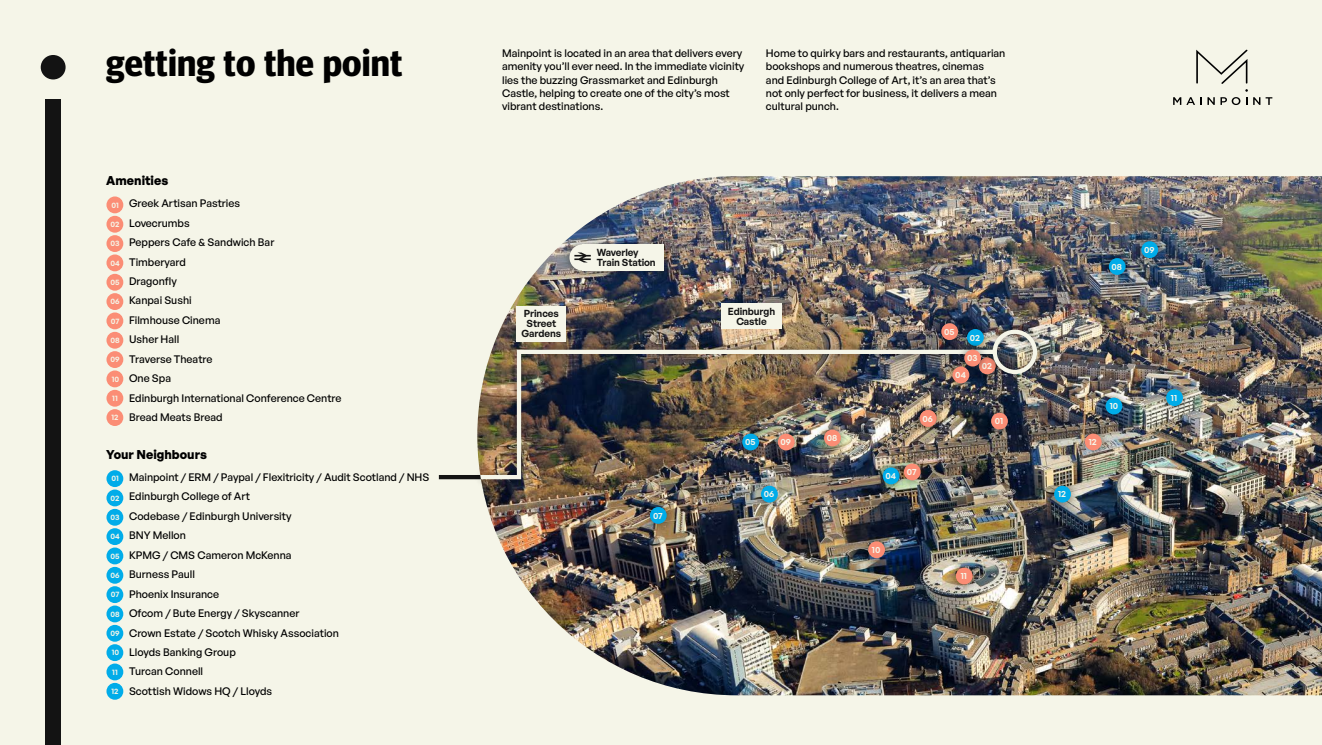
<style>
.page{position:relative;width:1322px;height:745px;background:#fff}
.page>*{position:absolute;margin:0;border:0;box-sizing:border-box;transform-origin:0 0}
.t1{font:700 37.5px "Meta Headline Pro";letter-spacing:.005em;color:#000}
.t2{font:700 12.5px "General Sans";color:#000}
.t3{font:500 10.62px/19.4px "General Sans";color:#000}
.t4{font:600 10px/10px "General Sans";letter-spacing:-.01em;color:#131313;text-align:center}
.t5{font:600 8.88px "General Sans";color:#f5f5e9}
.t6{font:600 7.75px "General Sans";color:#f5f5e8}
</style>
<div class="page">
<div style="left:0;top:0;width:1322px;height:744px;background:#f5f5e8"></div>
<img style="left:482px;top:176px;width:840px;height:518px">
<div style="left:439px;top:474px;width:46px;height:5px;background:#131313"></div>
<div style="left:41px;top:55px;width:25px;height:24px;background:#131313;border-radius:50%"></div>
<div style="left:46px;top:99px;width:15px;height:645px;background:#131313"></div>
<div style="left:106px;top:470px;width:17px;height:16px;background:#00ace9;border-radius:50%"></div>
<div style="left:106px;top:508px;width:17px;height:17px;background:#00ace9;border-radius:50%"></div>
<div style="left:106px;top:547px;width:17px;height:17px;background:#00ace9;border-radius:50%"></div>
<div style="left:106px;top:643px;width:17px;height:17px;background:#00ace9;border-radius:50%"></div>
<div style="left:106px;top:586px;width:17px;height:16px;background:#00ace9;border-radius:50%"></div>
<div style="left:106px;top:682px;width:17px;height:17px;background:#00ace9;border-radius:50%"></div>
<div style="left:106px;top:489px;width:17px;height:17px;background:#00ace9;border-radius:50%"></div>
<div style="left:106px;top:528px;width:17px;height:16px;background:#00ace9;border-radius:50%"></div>
<div style="left:106px;top:624px;width:17px;height:17px;background:#00ace9;border-radius:50%"></div>
<div style="left:106px;top:566px;width:17px;height:17px;background:#00ace9;border-radius:50%"></div>
<div style="left:106px;top:663px;width:17px;height:17px;background:#00ace9;border-radius:50%"></div>
<div style="left:106px;top:605px;width:17px;height:17px;background:#00ace9;border-radius:50%"></div>
<div style="left:106px;top:196px;width:17px;height:17px;background:#fb8d75;border-radius:50%"></div>
<div style="left:106px;top:235px;width:17px;height:17px;background:#fb8d75;border-radius:50%"></div>
<div style="left:106px;top:273px;width:17px;height:17px;background:#fb8d75;border-radius:50%"></div>
<div style="left:106px;top:370px;width:17px;height:17px;background:#fb8d75;border-radius:50%"></div>
<div style="left:106px;top:312px;width:17px;height:17px;background:#fb8d75;border-radius:50%"></div>
<div style="left:106px;top:409px;width:17px;height:16px;background:#fb8d75;border-radius:50%"></div>
<div style="left:106px;top:216px;width:17px;height:16px;background:#fb8d75;border-radius:50%"></div>
<div style="left:106px;top:254px;width:17px;height:17px;background:#fb8d75;border-radius:50%"></div>
<div style="left:106px;top:351px;width:17px;height:17px;background:#fb8d75;border-radius:50%"></div>
<div style="left:106px;top:293px;width:17px;height:17px;background:#fb8d75;border-radius:50%"></div>
<div style="left:106px;top:389px;width:17px;height:17px;background:#fb8d75;border-radius:50%"></div>
<div style="left:106px;top:331px;width:17px;height:17px;background:#fb8d75;border-radius:50%"></div>
<svg style="left:1173px;top:50px;width:99px;height:55px"></svg>
<div style="left:958px;top:320px;width:34px;height:34px;background:#000;opacity:.5"></div>
<div style="left:1100px;top:249px;width:34px;height:34px;background:#000;opacity:.5"></div>
<div style="left:1109px;top:258px;width:16px;height:17px;background:#00ace9;border-radius:50%"></div>
<div style="left:1097px;top:389px;width:33px;height:33px;background:#000;opacity:.5"></div>
<div style="left:1105px;top:397px;width:17px;height:17px;background:#00ace9;border-radius:50%"></div>
<div style="left:1132px;top:232px;width:34px;height:34px;background:#000;opacity:.5"></div>
<div style="left:1141px;top:241px;width:17px;height:17px;background:#00ace9;border-radius:50%"></div>
<div style="left:1157px;top:380px;width:34px;height:34px;background:#000;opacity:.5"></div>
<div style="left:1166px;top:389px;width:17px;height:17px;background:#00ace9;border-radius:50%"></div>
<div style="left:1045px;top:477px;width:34px;height:33px;background:#000;opacity:.5"></div>
<div style="left:1054px;top:485px;width:17px;height:17px;background:#00ace9;border-radius:50%"></div>
<div style="left:874px;top:458px;width:34px;height:34px;background:#000;opacity:.5"></div>
<div style="left:752px;top:477px;width:34px;height:33px;background:#000;opacity:.5"></div>
<div style="left:761px;top:485px;width:17px;height:17px;background:#00ace9;border-radius:50%"></div>
<div style="left:641px;top:498px;width:34px;height:34px;background:#000;opacity:.5"></div>
<div style="left:650px;top:506px;width:17px;height:17px;background:#00ace9;border-radius:50%"></div>
<div style="left:859px;top:532px;width:34px;height:34px;background:#000;opacity:.5"></div>
<div style="left:868px;top:541px;width:17px;height:16px;background:#fb8d75;border-radius:50%"></div>
<div style="left:947px;top:558px;width:34px;height:34px;background:#000;opacity:.5"></div>
<div style="left:956px;top:567px;width:16px;height:17px;background:#fb8d75;border-radius:50%"></div>
<div style="left:1076px;top:425px;width:34px;height:33px;background:#000;opacity:.5"></div>
<div style="left:1085px;top:433px;width:16px;height:17px;background:#fb8d75;border-radius:50%"></div>
<div style="left:561px;top:235px;width:112px;height:44px;background:#000;opacity:.5"></div>
<div style="left:582px;top:244px;width:82px;height:26px;background:#f5f5e8"></div>
<div style="left:569px;top:244px;width:27px;height:26px;background:#f5f5e8;border-radius:50%"></div>
<svg style="left:574px;top:252px;width:17px;height:10px"></svg>
<div style="left:721px;top:303px;width:61px;height:25px;background:#f5f5e8"></div>
<div style="left:473px;top:321px;width:572px;height:167px;background:#000;opacity:.5"></div>
<div style="left:992px;top:329px;width:45px;height:45px;border:4px solid #f5f5e8;border-radius:50%"></div>
<img style="left:477px;top:347px;width:521px;height:134px">
<div style="left:516px;top:306px;width:50px;height:35px;background:#f5f5e8"></div>
<div style="left:955px;top:341px;width:34px;height:33px;background:#000;opacity:.5"></div>
<div style="left:964px;top:349px;width:17px;height:17px;background:#fb8d75;border-radius:50%"></div>
<div style="left:944px;top:358px;width:33px;height:33px;background:#000;opacity:.5"></div>
<div style="left:952px;top:366px;width:17px;height:17px;background:#fb8d75;border-radius:50%"></div>
<div style="left:932px;top:314px;width:34px;height:34px;background:#000;opacity:.5"></div>
<div style="left:941px;top:323px;width:17px;height:17px;background:#fb8d75;border-radius:50%"></div>
<svg style="left:480px;top:474px;width:3px;height:5px"></svg>
<h1 class="t1" style="left:106px;top:33px;width:298px">getting to the point</h1>
<p class="t2" style="left:106px;top:172px;width:63px">Amenities</p>
<p class="t3" style="left:129px;top:193px;width:214px">Greek Artisan Pastries<br>Lovecrumbs<br>Peppers Cafe &amp; Sandwich Bar<br>Timberyard<br>Dragonfly<br>Kanpai Sushi<br>Filmhouse Cinema<br>Usher Hall<br>Traverse Theatre<br>One Spa<br>Edinburgh International Conference Centre<br>Bread Meats Bread</p>
<p class="t2" style="left:106px;top:446px;width:102px">Your Neighbours</p>
<p class="t6" style="left:111px;top:200px;width:9px">01</p>
<p class="t6" style="left:110px;top:238px;width:11px">03</p>
<p class="t6" style="left:110px;top:277px;width:11px">05</p>
<p class="t6" style="left:111px;top:219px;width:11px">02</p>
<p class="t6" style="left:110px;top:258px;width:11px">04</p>
<p class="t6" style="left:110px;top:296px;width:11px">06</p>
<p class="t6" style="left:111px;top:316px;width:10px">07</p>
<p class="t6" style="left:110px;top:335px;width:11px">08</p>
<p class="t6" style="left:110px;top:354px;width:11px">09</p>
<p class="t6" style="left:112px;top:373px;width:9px">10</p>
<p class="t6" style="left:112px;top:393px;width:7px">11</p>
<p class="t6" style="left:111px;top:412px;width:9px">12</p>
<p class="t6" style="left:111px;top:473px;width:9px">01</p>
<p class="t6" style="left:110px;top:512px;width:11px">03</p>
<p class="t6" style="left:110px;top:550px;width:11px">05</p>
<p class="t6" style="left:111px;top:492px;width:11px">02</p>
<p class="t6" style="left:110px;top:531px;width:11px">04</p>
<p class="t6" style="left:110px;top:570px;width:11px">06</p>
<p class="t6" style="left:111px;top:589px;width:10px">07</p>
<p class="t6" style="left:110px;top:608px;width:11px">08</p>
<p class="t6" style="left:110px;top:628px;width:11px">09</p>
<p class="t6" style="left:112px;top:647px;width:9px">10</p>
<p class="t6" style="left:112px;top:666px;width:7px">11</p>
<p class="t6" style="left:111px;top:686px;width:9px">12</p>
<p class="t3" style="left:129px;top:466px;width:302px">Mainpoint / ERM / Paypal / Flexitricity / Audit Scotland / NHS<br>Edinburgh College of Art<br>Codebase / Edinburgh University<br>BNY Mellon<br>KPMG / CMS Cameron McKenna<br>Burness Paull<br>Phoenix Insurance<br>Ofcom / Bute Energy / Skyscanner<br>Crown Estate / Scotch Whisky Association<br>Lloyds Banking Group<br>Turcan Connell<br>Scottish Widows HQ / Lloyds</p>
<p class="t3" style="left:502px;top:47px;width:244px;line-height:13.1px">Mainpoint is located in an area that delivers every amenity you’ll ever need. In the immediate vicinity lies the buzzing Grassmarket and Edinburgh Castle, helping to create one of the city’s most vibrant destinations.</p>
<p class="t3" style="left:766px;top:47px;width:241px;line-height:13.1px">Home to quirky bars and restaurants, antiquarian bookshops and numerous theatres, cinemas<br>and Edinburgh College of Art, it’s an area that’s not only perfect for business, it delivers a mean cultural punch.</p>
<p class="t4" style="left:521px;top:308px;width:41px">Princes<br>Street<br>Gardens</p>
<p class="t4" style="left:597px;top:247px;width:61px;text-align:left">Waverley<br>Train Station</p>
<p class="t5" style="left:653px;top:509px;width:11px">07</p>
<p class="t5" style="left:1144px;top:244px;width:12px">09</p>
<p class="t5" style="left:1111px;top:260px;width:12px">08</p>
<p class="t4" style="left:728px;top:305px;width:49px">Edinburgh<br>Castle</p>
<p class="t5" style="left:944px;top:326px;width:12px">05</p>
<p class="t5" style="left:970px;top:331px;width:12px">02</p>
<p class="t5" style="left:967px;top:352px;width:12px">03</p>
<p class="t5" style="left:981px;top:360px;width:12px">02</p>
<p class="t5" style="left:955px;top:369px;width:12px">04</p>
<p class="t5" style="left:1171px;top:391px;width:8px">11</p>
<p class="t5" style="left:1110px;top:400px;width:10px">10</p>
<p class="t5" style="left:923px;top:412px;width:11px">60 1</p>
<p class="t5" style="left:995px;top:415px;width:10px">01</p>
<p class="t5" style="left:745px;top:436px;width:12px">05</p>
<p class="t5" style="left:780px;top:436px;width:12px">09</p>
<p class="t5" style="left:827px;top:432px;width:12px">08</p>
<p class="t5" style="left:1089px;top:436px;width:10px">12</p>
<p class="t5" style="left:885px;top:470px;width:12px">04</p>
<p class="t5" style="left:907px;top:466px;width:11px">07</p>
<p class="t5" style="left:764px;top:488px;width:12px">06</p>
<p class="t5" style="left:1058px;top:488px;width:10px">12</p>
<p class="t5" style="left:872px;top:543px;width:10px">10</p>
<p class="t5" style="left:960px;top:570px;width:8px">11</p>
</div>
